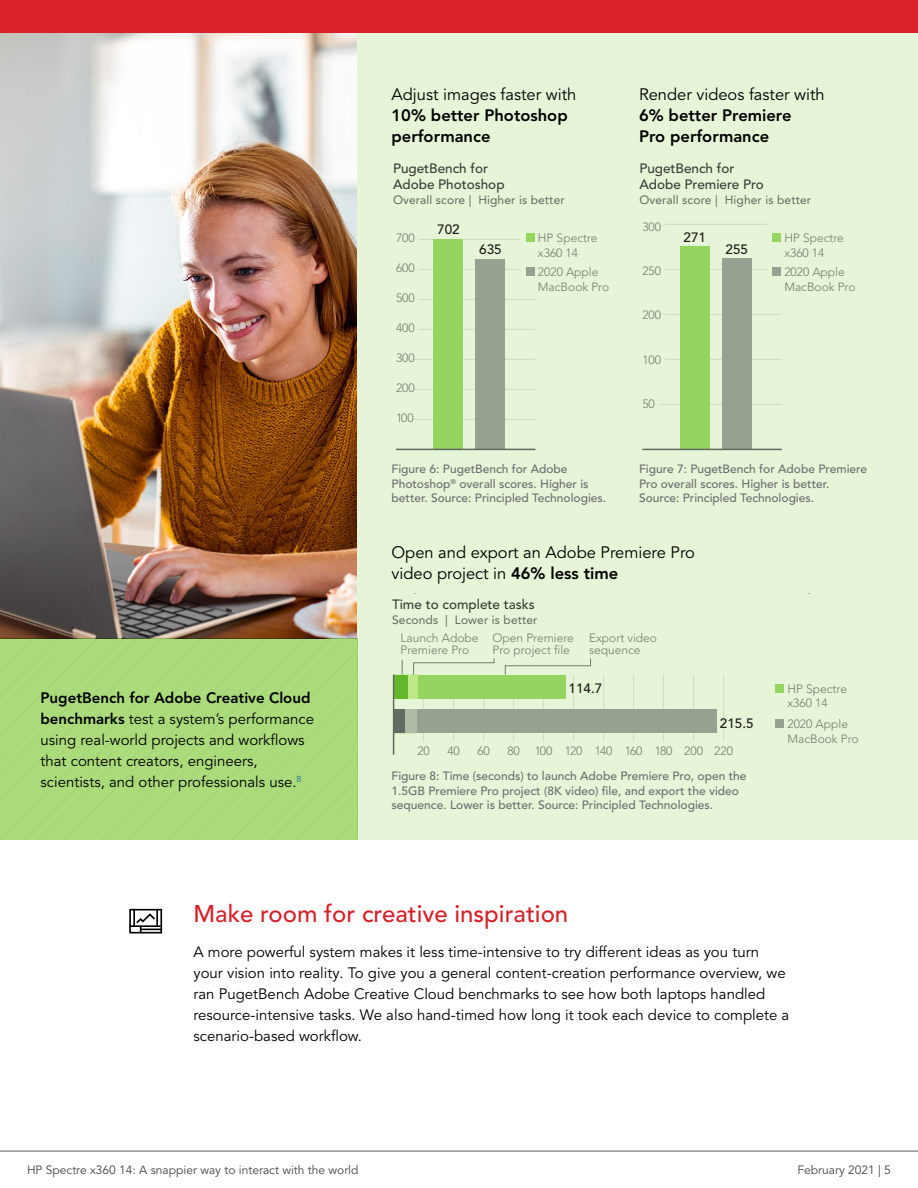
<style>
.page{position:relative;width:918px;height:1188px;background:#fff}
.page>*{position:absolute;margin:0;border:0;box-sizing:border-box;transform-origin:0 0}
.t1{font:500 24px "Avenir LT Pro";color:#d2232a}
.t2{font:16.5px/21px "Avenir LT Pro";color:#000}
.t3{font:800 16.5px/21px "Avenir LT Pro";color:#000}
.t4{font:15px/21px "Avenir LT Pro";color:#000}
.t5{font:500 13.5px/16.2px "Avenir LT Pro";color:#414042}
.t6{font:500 13.5px "Avenir LT Pro";color:#231f20}
.t7{font:500 12px/14.4px "Avenir LT Pro";color:#6d6e71}
.t8{font:300 12px/14.4px "Avenir LT Pro";color:#808285}
.t9{font:12px "Avenir LT Pro";letter-spacing:.01em;color:#6d6e71}
.t10{font:12px "Avenir LT Pro";color:#464547}
.s1{font-weight:800}
</style>
<div class="page">
<img style="left:0;top:32px;width:358px;height:606px">
<div style="left:358px;top:27px;width:560px;height:813px;background:#e6f4d7"></div>
<div style="left:0;top:638px;width:358px;height:202px;background:#abdb7b"></div>
<svg style="left:129px;top:909px;width:33px;height:24px"></svg>
<hr style="left:723px;top:675px;width:1px;height:66px;background:#e6e7e8">
<hr style="left:693px;top:675px;width:1px;height:66px;background:#e6e7e8">
<hr style="left:663px;top:675px;width:1px;height:66px;background:#e6e7e8">
<hr style="left:633px;top:675px;width:1px;height:66px;background:#e6e7e8">
<hr style="left:423px;top:675px;width:1px;height:66px;background:#e6e7e8">
<hr style="left:453px;top:675px;width:1px;height:66px;background:#e6e7e8">
<hr style="left:483px;top:675px;width:1px;height:66px;background:#e6e7e8">
<hr style="left:513px;top:675px;width:1px;height:66px;background:#e6e7e8">
<hr style="left:543px;top:675px;width:1px;height:66px;background:#e6e7e8">
<hr style="left:573px;top:675px;width:1px;height:66px;background:#e6e7e8">
<hr style="left:603px;top:675px;width:1px;height:66px;background:#e6e7e8">
<div style="left:394px;top:675px;width:172px;height:24px;background:#96d460"></div>
<div style="left:394px;top:709px;width:323px;height:24px;background:#96a191"></div>
<div style="left:394px;top:675px;width:14px;height:24px;background:#62b82a"></div>
<div style="left:408px;top:675px;width:9px;height:24px;background:#bde887"></div>
<div style="left:394px;top:709px;width:11px;height:24px;background:#626b61"></div>
<div style="left:405px;top:709px;width:12px;height:24px;background:#afbca7"></div>
<hr style="left:393px;top:675px;width:1px;height:80px;background:#6d6e71">
<svg style="left:402px;top:660px;width:1px;height:15px"></svg>
<svg style="left:413px;top:658px;width:81px;height:17px"></svg>
<svg style="left:505px;top:658px;width:86px;height:17px"></svg>
<div style="left:775px;top:684px;width:9px;height:9px;background:#96d460"></div>
<div style="left:775px;top:719px;width:9px;height:9px;background:#96a191"></div>
<hr style="left:419px;top:239px;width:101px;height:1px;background:#e6e7e8">
<hr style="left:419px;top:269px;width:101px;height:1px;background:#e6e7e8">
<hr style="left:419px;top:299px;width:116px;height:1px;background:#e6e7e8">
<hr style="left:419px;top:329px;width:116px;height:1px;background:#e6e7e8">
<hr style="left:413px;top:359px;width:122px;height:1px;background:#e6e7e8">
<hr style="left:413px;top:389px;width:122px;height:1px;background:#e6e7e8">
<hr style="left:413px;top:419px;width:122px;height:1px;background:#e6e7e8">
<div style="left:475px;top:259px;width:30px;height:190px;background:#96a191"></div>
<div style="left:433px;top:239px;width:30px;height:210px;background:#96d460"></div>
<hr style="left:396px;top:449px;width:139px;height:1px;background:#6d6e71">
<div style="left:526px;top:233px;width:9px;height:9px;background:#96d460"></div>
<div style="left:526px;top:267px;width:9px;height:9px;background:#96a191"></div>
<hr style="left:665px;top:224px;width:102px;height:1px;background:#e6e7e8">
<hr style="left:665px;top:269px;width:102px;height:1px;background:#e6e7e8">
<hr style="left:665px;top:314px;width:117px;height:1px;background:#e6e7e8">
<hr style="left:665px;top:359px;width:117px;height:1px;background:#e6e7e8">
<hr style="left:659px;top:404px;width:123px;height:1px;background:#e6e7e8">
<div style="left:680px;top:246px;width:30px;height:203px;background:#96d460"></div>
<div style="left:722px;top:258px;width:30px;height:191px;background:#96a191"></div>
<hr style="left:642px;top:449px;width:140px;height:1px;background:#6d6e71">
<div style="left:772px;top:233px;width:9px;height:9px;background:#96d460"></div>
<div style="left:772px;top:267px;width:9px;height:9px;background:#96a191"></div>
<hr style="left:0;top:1151px;width:918px;height:1px;background:#616264">
<div style="left:0;top:0;width:918px;height:32px;background:#da2128"></div>
<p class="t2" style="left:392px;top:84px;width:186px">Adjust images faster with</p>
<p class="t3" style="left:392px;top:105px;width:178px">10% better Photoshop performance</p>
<p class="t2" style="left:639px;top:84px;width:187px">Render videos faster with</p>
<p class="t3" style="left:639px;top:105px;width:154px">6% better Premiere<br>Pro performance</p>
<p class="t5" style="left:393px;top:160px;width:113px">PugetBench for<br>Adobe Photoshop</p>
<p class="t5" style="left:639px;top:160px;width:126px">PugetBench for<br>Adobe Premiere Pro</p>
<p class="t9" style="left:393px;top:193px;width:173px">Overall score | Higher is better</p>
<p class="t9" style="left:639px;top:193px;width:173px">Overall score | Higher is better</p>
<p class="t8" style="left:396px;top:231px;width:20px">700</p>
<p class="t8" style="left:396px;top:261px;width:20px">600</p>
<p class="t6" style="left:437px;top:222px;width:24px">702</p>
<p class="t6" style="left:479px;top:242px;width:24px">635</p>
<p class="t8" style="left:538px;top:231px;width:61px">HP Spectre x360 14</p>
<p class="t8" style="left:538px;top:265px;width:73px">2020 Apple<br>MacBook Pro</p>
<p class="t8" style="left:642px;top:219px;width:20px">300</p>
<p class="t8" style="left:642px;top:264px;width:20px">250</p>
<p class="t6" style="left:684px;top:229px;width:24px">271</p>
<p class="t6" style="left:726px;top:241px;width:24px">255</p>
<p class="t8" style="left:784px;top:231px;width:61px">HP Spectre x360 14</p>
<p class="t8" style="left:784px;top:265px;width:73px">2020 Apple<br>MacBook Pro</p>
<p class="t8" style="left:396px;top:291px;width:20px">500</p>
<p class="t8" style="left:642px;top:308px;width:20px">200</p>
<p class="t8" style="left:396px;top:321px;width:20px">400</p>
<p class="t8" style="left:396px;top:351px;width:20px">300</p>
<p class="t8" style="left:642px;top:353px;width:20px">100</p>
<p class="t8" style="left:396px;top:381px;width:20px">200</p>
<p class="t8" style="left:396px;top:411px;width:19px">100</p>
<p class="t8" style="left:642px;top:397px;width:14px">50</p>
<p class="t7" style="left:639px;top:462px;width:230px">Figure 7: PugetBench for Adobe Premiere<br>Pro overall scores. Higher is better.<br>Source: Principled Technologies.</p>
<p class="t2" style="left:392px;top:542px;width:305px">Open and export an Adobe Premiere Pro video project in <span class="s1">46% less time</span></p>
<p class="t7" style="left:392px;top:462px;width:216px">Figure 6: PugetBench for Adobe<br>Photoshop<sup>®</sup> overall scores. Higher is better. Source: Principled Technologies.</p>
<p class="t5" style="left:392px;top:596px;width:144px">Time to complete tasks</p>
<p class="t9" style="left:392px;top:612px;width:147px">Seconds | Lower is better</p>
<p class="t4" style="left:40px;top:687px;width:275px"><span class="s1">PugetBench for Adobe Creative Cloud benchmarks</span> test a system’s performance using real-world projects and workflows that content creators, engineers, scientists, and other professionals use.<sup>8</sup></p>
<p class="t8" style="left:401px;top:632px;width:79px;line-height:12px">Launch Adobe<br>Premiere Pro</p>
<p class="t8" style="left:493px;top:632px;width:83px;line-height:12px">Open Premiere<br>Pro project file</p>
<p class="t8" style="left:589px;top:632px;width:70px;line-height:12px">Export video sequence</p>
<p class="t6" style="left:569px;top:680px;width:35px">114.7</p>
<p class="t6" style="left:720px;top:715px;width:35px">215.5</p>
<p class="t8" style="left:417px;top:743px;width:14px">20</p>
<p class="t8" style="left:447px;top:743px;width:14px">40</p>
<p class="t8" style="left:477px;top:743px;width:14px">60</p>
<p class="t8" style="left:507px;top:743px;width:14px">80</p>
<p class="t8" style="left:535px;top:743px;width:200px">100 120 140 160 180 200 220</p>
<p class="t7" style="left:392px;top:769px;width:357px">Figure 8: Time (seconds) to launch Adobe Premiere Pro, open the<br>1.5GB Premiere Pro project (8K video) file, and export the video sequence. Lower is better. Source: Principled Technologies.</p>
<p class="t8" style="left:787px;top:681px;width:61px">HP Spectre x360 14</p>
<p class="t8" style="left:787px;top:717px;width:73px">2020 Apple<br>MacBook Pro</p>
<h1 class="t1" style="left:194px;top:900px;width:376px">Make room for creative inspiration</h1>
<p class="t4" style="left:194px;top:941px;width:597px">A more powerful system makes it less time-intensive to try different ideas as you turn your vision into reality. To give you a general content-creation performance overview, we ran PugetBench Adobe Creative Cloud benchmarks to see how both laptops handled resource-intensive tasks. We also hand-timed how long it took each device to complete a scenario-based workflow.</p>
<p class="t10" style="left:27px;top:1163px;width:333px">HP Spectre x360 14: A snappier way to interact with the world</p>
<p class="t10" style="left:798px;top:1163px;width:95px">February 2021 | 5</p>
</div>
